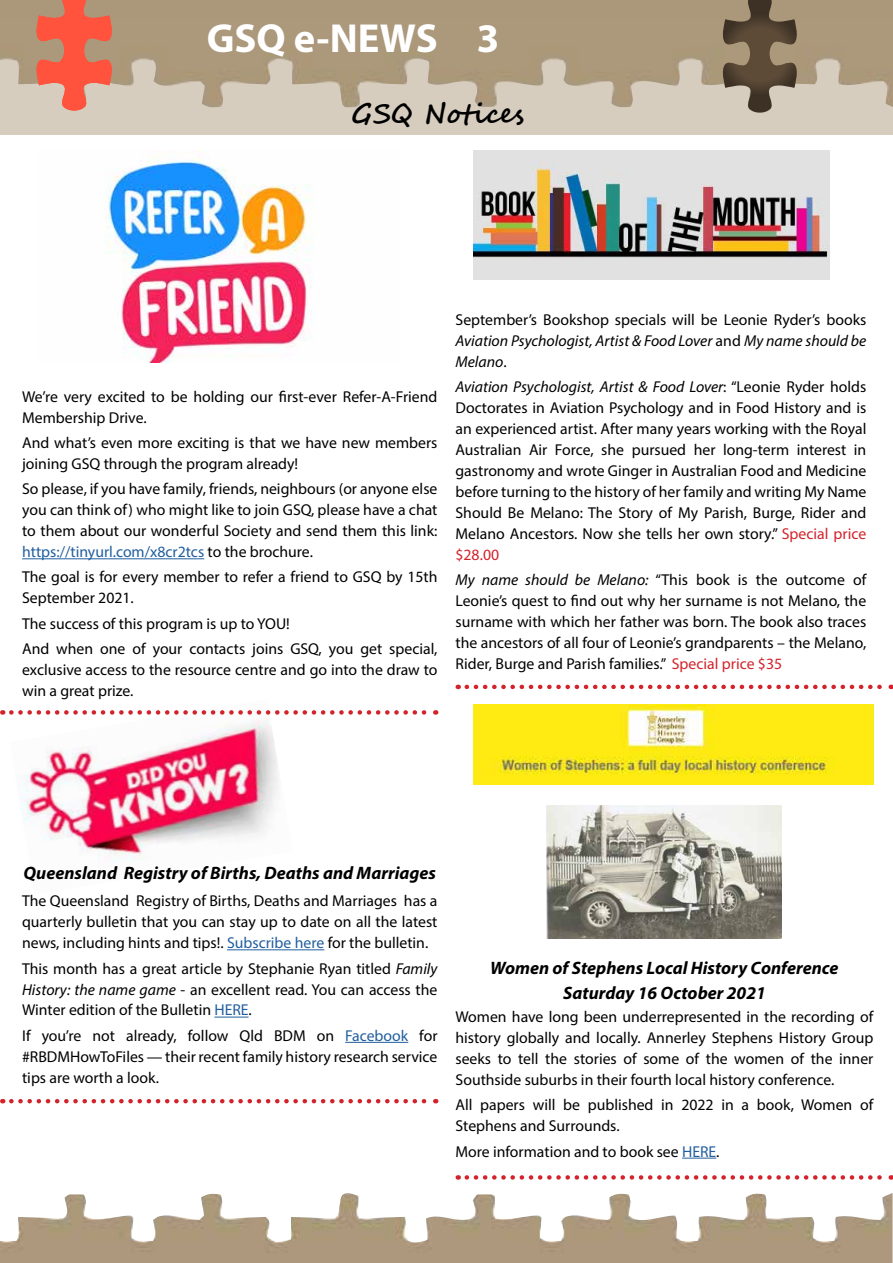
<style>
.page{position:relative;width:893px;height:1263px;background:#fff}
.page>*{position:absolute;margin:0;border:0;box-sizing:border-box;transform-origin:0 0}
.t1{font:700 40.65px "Myriad Pro";color:#fff}
.t2{font:700 27px "Segoe Script";color:#000}
.t3{font:italic 700 18px/25.2px "Myriad Pro";color:#000;text-align:center}
.t4{font:15.75px/21px "Myriad Pro";color:#000;text-align:justify}
.t5{font:italic 15.75px/21px "Myriad Pro";color:#000;text-align:justify}
.s1{color:#215e9e}
.s2{font-style:normal}
.s3{font-style:italic}
.s4{color:#d2232a}
</style>
<div class="page">
<img style="left:10px;top:710px;width:268px;height:152px">
<img style="left:105px;top:150px;width:206px;height:213px">
<img style="left:473px;top:150px;width:356px;height:129px">
<svg style="left:0;top:0;width:893px;height:135px;background:#bdae97"></svg>
<svg style="left:720px;top:0;width:80px;height:114px;background:#847461"></svg>
<svg style="left:33px;top:0;width:82px;height:112px;background:#df7d67"></svg>
<img style="left:0;top:1193px;width:892px;height:70px">
<svg style="left:467px;top:1175px;width:425px;height:5px"></svg>
<svg style="left:11px;top:710px;width:425px;height:5px"></svg>
<svg style="left:11px;top:1099px;width:425px;height:4px"></svg>
<hr style="left:22px;top:558px;width:182px;height:1px;background:#215e9e">
<svg style="left:467px;top:685px;width:425px;height:4px"></svg>
<hr style="left:227px;top:949px;width:97px;height:1px;background:#215e9e">
<hr style="left:214px;top:1017px;width:35px;height:1px;background:#215e9e">
<hr style="left:345px;top:1042px;width:63px;height:1px;background:#215e9e">
<img style="left:474px;top:705px;width:399px;height:79px">
<img style="left:547px;top:806px;width:234px;height:132px">
<hr style="left:682px;top:1158px;width:34px;height:1px;background:#215e9e">
<h1 class="t1" style="left:207px;top:12px;width:294px">GSQ e-NEWS 3</h1>
<h2 class="t2" style="left:351px;top:91px;width:175px">GSQ Notices</h2>
<p class="t4" style="left:22px;top:386px;width:417px">We’re very excited to be holding our first-ever Refer-A-Friend<br>Membership Drive.</p>
<p class="t4" style="left:22px;top:432px;width:417px">And what’s even more exciting is that we have new members joining GSQ through the program already!</p>
<p class="t4" style="left:22px;top:478px;width:417px">So please, if you have family, friends, neighbours (or anyone else you can think of) who might like to join GSQ, please have a chat to them about our wonderful Society and send them this link: <span class="s1">https://tinyurl.com/x8cr2tcs</span> to the brochure.</p>
<p class="t4" style="left:22px;top:566px;width:417px">The goal is for every member to refer a friend to GSQ by 15th<br>September 2021.</p>
<p class="t4" style="left:22px;top:610px;width:417px;line-height:25.2px">The success of this program is up to YOU!<br>And when one of your contacts joins GSQ, you get special,</p>
<p class="t4" style="left:22px;top:659px;width:417px">exclusive access to the resource centre and go into the draw to win a great prize.</p>
<p class="t5" style="left:455px;top:308px;width:412px"><span class="s2">September’s Bookshop specials will be Leonie Ryder’s books </span>Aviation Psychologist, Artist &amp; Food Lover <span class="s2">and</span> My name should be Melano<span class="s2">.</span></p>
<p class="t4" style="left:455px;top:376px;width:412px"><span class="s3">Aviation Psychologist, Artist &amp; Food Lover</span>: “Leonie Ryder holds Doctorates in Aviation Psychology and in Food History and is an experienced artist. After many years working with the Royal Australian Air Force, she pursued her long-term interest in gastronomy and wrote Ginger in Australian Food and Medicine before turning to the history of her family and writing My Name Should Be Melano: The Story of My Parish, Burge, Rider and Melano Ancestors. Now she tells her own story.” <span class="s4">Special price $28.00</span></p>
<p class="t4" style="left:455px;top:569px;width:412px"><span class="s3">My name should be Melano:</span> “This book is the outcome of Leonie’s quest to find out why her surname is not Melano, the surname with which her father was born. The book also traces the ancestors of all four of Leonie’s grandparents – the Melano, Rider, Burge and Parish families.” <span class="s4">Special price $35</span></p>
<p class="t3" style="left:24px;top:860px;width:414px">Queensland Registry of Births, Deaths and Marriages</p>
<p class="t4" style="left:22px;top:890px;width:417px">The Queensland Registry of Births, Deaths and Marriages has a quarterly bulletin that you can stay up to date on all the latest news, including hints and tips!. <span class="s1">Subscribe here</span> for the bulletin.</p>
<p class="t4" style="left:22px;top:957px;width:417px">This month has a great article by Stephanie Ryan titled <span class="s3">Family History: the name game</span> - an excellent read. You can access the Winter edition of the Bulletin <span class="s1">HERE</span>.</p>
<p class="t4" style="left:22px;top:1025px;width:417px">If you’re not already, follow Qld BDM on <span class="s1">Facebook</span> for #RBDMHowToFiles — their recent family history research service tips are worth a look.</p>
<p class="t3" style="left:490px;top:954px;width:350px">Women of Stephens Local History Conference<br>Saturday 16 October 2021</p>
<p class="t4" style="left:455px;top:1006px;width:419px">Women have long been underrepresented in the recording of history globally and locally. Annerley Stephens History Group seeks to tell the stories of some of the women of the inner Southside suburbs in their fourth local history conference.</p>
<p class="t4" style="left:455px;top:1094px;width:419px">All papers will be published in 2022 in a book, Women of<br>Stephens and Surrounds.</p>
<p class="t4" style="left:455px;top:1140px;width:266px">More information and to book see <span class="s1">HERE</span>.</p>
</div>
